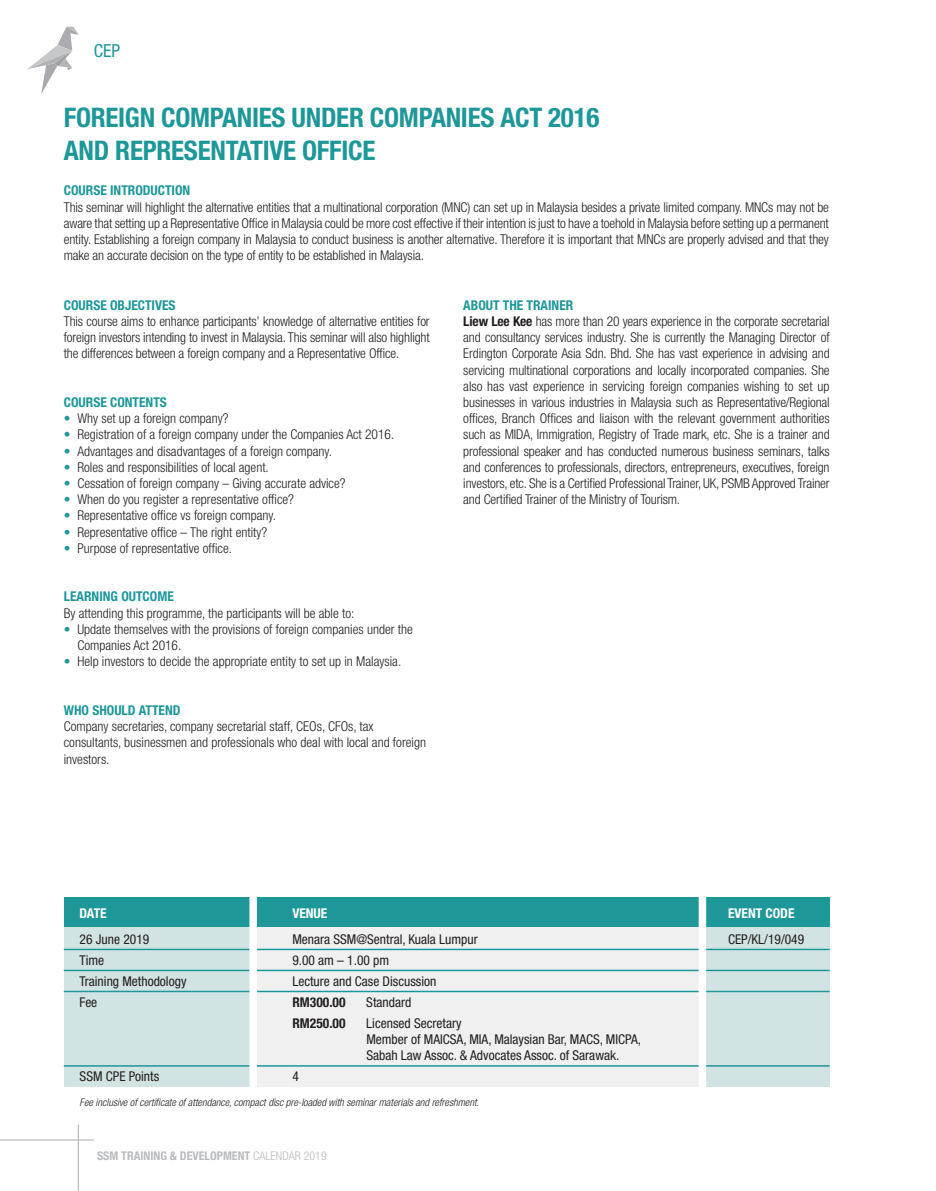
<style>
.page{position:relative;width:936px;height:1191px;background:#fff}
.page>*{position:absolute;margin:0;border:0;box-sizing:border-box;transform-origin:0 0}
.Body_9pt{font:700 condensed 27px "Helvetica Neue";letter-spacing:-.01em;color:#1e9799}
.t1{font:condensed 18px "Helvetica Neue";color:#1e9799}
.Body_9pt-2{font:300 condensed 13.5px/16.2px "Helvetica Neue";color:#231f20;text-align:justify}
.Body_9pt-3{font:condensed 13.5px "Helvetica Neue";color:#231f20}
.Body_9pt-4{font:700 condensed 13.5px "Helvetica Neue";color:#1e9799}
.Body_9pt-5{font:700 condensed 13.5px "Helvetica Neue";color:#fff}
.Body_9pt-6{font:700 condensed 13.5px "Helvetica Neue";color:#231f20}
.t2{font:700 condensed 12px "Helvetica Neue";color:#babbbe}
.Body_9pt-7{font:italic 300 condensed 10.5px "Helvetica Neue";color:#231f20}
.s1{color:#1e9799}
.s2{font-weight:700}
.s3{font-weight:300}
</style>
<div class="page">
<hr style="left:78px;top:1124px;width:1px;height:67px;background:#abacb0">
<hr style="left:0;top:1139px;width:94px;height:1px;background:#abacb0">
<svg style="left:28px;top:27px;width:51px;height:67px"></svg>
<div style="left:702px;top:912px;width:127px;height:175px;background:#d2e3e4"></div>
<div style="left:64px;top:912px;width:189px;height:175px;background:#d2e3e4"></div>
<div style="left:253px;top:912px;width:449px;height:175px;background:#f0f0f1"></div>
<div style="left:64px;top:897px;width:765px;height:30px;background:#1e9799"></div>
<hr style="left:64px;top:948px;width:765px;height:2px;background:#1e9799">
<hr style="left:64px;top:969px;width:765px;height:2px;background:#1e9799">
<hr style="left:64px;top:990px;width:765px;height:2px;background:#1e9799">
<hr style="left:64px;top:1065px;width:765px;height:1px;background:#1e9799">
<div style="left:249px;top:891px;width:8px;height:204px;background:#fff"></div>
<div style="left:698px;top:891px;width:8px;height:204px;background:#fff"></div>
<h2 class="t1" style="left:94px;top:40px;width:28px">CEP</h2>
<p class="Body_9pt" style="left:64px;top:101px;width:537px">FOREIGN COMPANIES UNDER COMPANIES ACT 2016</p>
<p class="Body_9pt" style="left:64px;top:134px;width:313px">AND REPRESENTATIVE OFFICE</p>
<p class="Body_9pt-4" style="left:64px;top:182px;width:128px">COURSE INTRODUCTION</p>
<p class="Body_9pt-2" style="left:64px;top:199px;width:766px">This seminar will highlight the alternative entities that a multinational corporation (MNC) can set up in Malaysia besides a private limited company. MNCs may not be aware that setting up a Representative Office in Malaysia could be more cost effective if their intention is just to have a toehold in Malaysia before setting up a permanent entity. Establishing a foreign company in Malaysia to conduct business is another alternative. Therefore it is important that MNCs are properly advised and that they make an accurate decision on the type of entity to be established in Malaysia.</p>
<p class="Body_9pt-4" style="left:64px;top:297px;width:113px">COURSE OBJECTIVES</p>
<p class="Body_9pt-2" style="left:64px;top:313px;width:367px">This course aims to enhance participants’ knowledge of alternative entities for foreign investors intending to invest in Malaysia. This seminar will also highlight the differences between a foreign company and a Representative Office.</p>
<p class="Body_9pt-4" style="left:64px;top:394px;width:104px">COURSE CONTENTS</p>
<p class="Body_9pt-2" style="left:64px;top:410px;width:166px"><span class="s1">•</span> Why set up a foreign company?</p>
<p class="Body_9pt-2" style="left:64px;top:426px;width:332px"><span class="s1">•</span> Registration of a foreign company under the Companies Act 2016.</p>
<p class="Body_9pt-2" style="left:64px;top:442px;width:270px"><span class="s1">•</span> Advantages and disadvantages of a foreign company.</p>
<p class="Body_9pt-2" style="left:64px;top:459px;width:206px"><span class="s1">•</span> Roles and responsibilities of local agent.</p>
<p class="Body_9pt-2" style="left:64px;top:475px;width:283px"><span class="s1">•</span> Cessation of foreign company – Giving accurate advice?</p>
<p class="Body_9pt-2" style="left:64px;top:491px;width:232px"><span class="s1">•</span> When do you register a representative office?</p>
<p class="Body_9pt-2" style="left:64px;top:507px;width:214px"><span class="s1">•</span> Representative office vs foreign company.</p>
<p class="Body_9pt-2" style="left:64px;top:523px;width:205px"><span class="s1">•</span> Representative office – The right entity?</p>
<p class="Body_9pt-2" style="left:64px;top:540px;width:170px"><span class="s1">•</span> Purpose of representative office.</p>
<p class="Body_9pt-4" style="left:64px;top:588px;width:111px">LEARNING OUTCOME</p>
<p class="Body_9pt-2" style="left:64px;top:604px;width:292px">By attending this programme, the participants will be able to:</p>
<p class="Body_9pt-2" style="left:77px;top:621px;width:337px;text-indent:-14px"><span class="s1">•</span> Update themselves with the provisions of foreign companies under the<br>Companies Act 2016.</p>
<p class="Body_9pt-2" style="left:64px;top:653px;width:339px"><span class="s1">•</span> Help investors to decide the appropriate entity to set up in Malaysia.</p>
<p class="Body_9pt-4" style="left:64px;top:702px;width:118px">WHO SHOULD ATTEND</p>
<p class="Body_9pt-2" style="left:64px;top:718px;width:363px;text-align:left">Company secretaries, company secretarial staff, CEOs, CFOs, tax consultants, businessmen and professionals who deal with local and foreign investors.</p>
<p class="Body_9pt-4" style="left:463px;top:297px;width:111px">ABOUT THE TRAINER</p>
<p class="Body_9pt-2" style="left:463px;top:313px;width:368px"><span class="s2">Liew Lee Kee</span> has more than 20 years experience in the corporate secretarial and consultancy services industry. She is currently the Managing Director of Erdington Corporate Asia Sdn. Bhd. She has vast experience in advising and servicing multinational corporations and locally incorporated companies. She also has vast experience in servicing foreign companies wishing to set up businesses in various industries in Malaysia such as Representative/Regional offices, Branch Offices and liaison with the relevant government authorities such as MIDA, Immigration, Registry of Trade mark, etc. She is a trainer and professional speaker and has conducted numerous business seminars, talks and conferences to professionals, directors, entrepreneurs, executives, foreign investors, etc. She is a Certified Professional Trainer, UK, PSMB Approved Trainer and Certified Trainer of the Ministry of Tourism.</p>
<p class="Body_9pt-5" style="left:80px;top:905px;width:29px">DATE</p>
<p class="Body_9pt-5" style="left:292px;top:905px;width:37px">VENUE</p>
<p class="Body_9pt-5" style="left:728px;top:905px;width:68px">EVENT CODE</p>
<p class="Body_9pt-3" style="left:80px;top:931px;width:71px">26 June 2019</p>
<p class="Body_9pt-3" style="left:292px;top:931px;width:187px">Menara SSM@Sentral, Kuala Lumpur</p>
<p class="Body_9pt-3" style="left:728px;top:931px;width:78px">CEP/KL/19/049</p>
<p class="Body_9pt-3" style="left:80px;top:952px;width:26px">Time</p>
<p class="Body_9pt-3" style="left:292px;top:952px;width:98px">9.00 am – 1.00 pm</p>
<p class="Body_9pt-3" style="left:80px;top:973px;width:108px">Training Methodology</p>
<p class="Body_9pt-3" style="left:292px;top:973px;width:145px">Lecture and Case Discussion</p>
<p class="Body_9pt-3" style="left:80px;top:994px;width:19px">Fee</p>
<p class="Body_9pt-6" style="left:292px;top:993px;width:55px">RM300.00</p>
<p class="Body_9pt-3" style="left:366px;top:994px;width:46px">Standard</p>
<p class="Body_9pt-6" style="left:292px;top:1014px;width:55px">RM250.00</p>
<p class="Body_9pt-3" style="left:366px;top:1015px;width:97px">Licensed Secretary</p>
<p class="Body_9pt-3" style="left:366px;top:1031px;width:276px">Member of MAICSA, MIA, Malaysian Bar, MACS, MICPA,</p>
<p class="Body_9pt-3" style="left:366px;top:1047px;width:254px">Sabah Law Assoc. &amp; Advocates Assoc. of Sarawak.</p>
<p class="Body_9pt-3" style="left:80px;top:1068px;width:81px">SSM CPE Points</p>
<p class="Body_9pt-3" style="left:292px;top:1068px;width:8px">4</p>
<p class="Body_9pt-7" style="left:80px;top:1096px;width:401px">Fee inclusive of certificate of attendance, compact disc pre-loaded with seminar materials and refreshment.</p>
<p class="t2" style="left:97px;top:1148px;width:231px">SSM TRAINING &amp; DEVELOPMENT <span class="s3">CALENDAR 2019</span></p>
</div>
